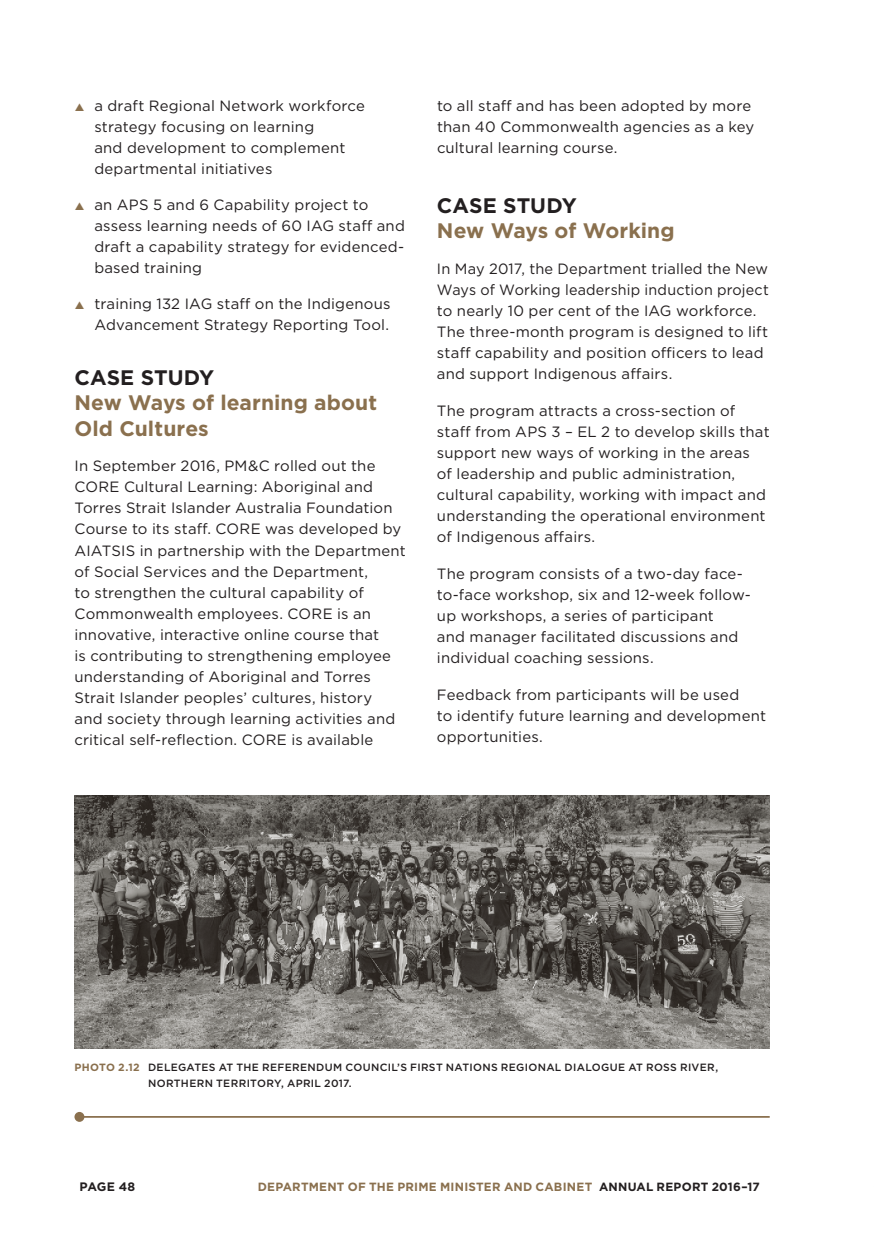
<style>
.page{position:relative;width:874px;height:1241px;background:#fff}
.page>*{position:absolute;margin:0;border:0;box-sizing:border-box;transform-origin:0 0}
.t1{font:700 21px/25.2px "Gotham";letter-spacing:.005em;color:#8a704e}
.t2{font:700 21px "Gotham";color:#231f20}
.t3{font:14.88px/21px "Gotham";letter-spacing:.015em;color:#231f20}
.t4{font:700 12.25px "Gotham";letter-spacing:.01em;color:#231f20}
.t5{font:700 11.9px "Gotham";letter-spacing:.02em;color:#8a704e}
.t6{font:500 10.5px/15.8px "Gotham";letter-spacing:.03em;color:#231f20}
.s1{font-weight:700;color:#8a704e}
.s2{color:#231f20}
</style>
<div class="page">
<img style="left:74px;top:795px;width:695px;height:252px">
<svg style="left:74px;top:1111px;width:10px;height:10px"></svg>
<hr style="left:79px;top:1115px;width:690px;height:2px;background:#8a704e">
<p class="t3" style="left:94px;top:95px;width:272px">a draft Regional Network workforce strategy focusing on learning<br>and development to complement departmental initiatives</p>
<p class="t3" style="left:94px;top:194px;width:312px">an APS 5 and 6 Capability project to assess learning needs of 60 IAG staff and draft a capability strategy for evidenced&shy;based training</p>
<p class="t3" style="left:94px;top:293px;width:297px">training 132 IAG staff on the Indigenous<br>Advancement Strategy Reporting Tool.</p>
<h3 class="t2" style="left:74px;top:363px;width:141px">CASE STUDY</h3>
<h4 class="t1" style="left:74px;top:390px;width:304px">New Ways of learning about<br>Old Cultures</h4>
<p class="t3" style="left:74px;top:455px;width:333px">In September 2016, PM&amp;C rolled out the CORE Cultural Learning: Aboriginal and Torres Strait Islander Australia Foundation Course to its staff. CORE was developed by AIATSIS in partnership with the Department of Social Services and the Department,<br>to strengthen the cultural capability of Commonwealth employees. CORE is an innovative, interactive online course that<br>is contributing to strengthening employee understanding of Aboriginal and Torres Strait Islander peoples’ cultures, history<br>and society through learning activities and critical self-reflection. CORE is available</p>
<p class="t3" style="left:437px;top:95px;width:318px">to all staff and has been adopted by more than 40 Commonwealth agencies as a key cultural learning course.</p>
<h3 class="t2" style="left:437px;top:192px;width:141px">CASE STUDY</h3>
<h4 class="t1" style="left:437px;top:218px;width:239px">New Ways of Working</h4>
<p class="t3" style="left:437px;top:258px;width:333px">In May 2017, the Department trialled the New Ways of Working leadership induction project to nearly 10 per cent of the IAG workforce.<br>The three-month program is designed to lift staff capability and position officers to lead and support Indigenous affairs.</p>
<p class="t3" style="left:437px;top:400px;width:334px">The program attracts a cross-section of staff from APS 3 – EL 2 to develop skills that support new ways of working in the areas<br>of leadership and public administration, cultural capability, working with impact and understanding the operational environment of Indigenous affairs.</p>
<p class="t3" style="left:437px;top:563px;width:315px">The program consists of a two-day face&shy;to-face workshop, six and 12-week follow&shy;up workshops, a series of participant<br>and manager facilitated discussions and individual coaching sessions.</p>
<p class="t3" style="left:437px;top:684px;width:330px">Feedback from participants will be used<br>to identify future learning and development opportunities.</p>
<p class="t6" style="left:148px;top:1059px;width:571px;text-indent:-74px"><span class="s1">PHOTO 2.12</span> DELEGATES AT THE REFERENDUM COUNCIL’S FIRST NATIONS REGIONAL DIALOGUE AT ROSS RIVER,<br>NORTHERN TERRITORY, APRIL 2017.</p>
<p class="t4" style="left:79px;top:1178px;width:57px">PAGE 48</p>
<p class="t5" style="left:257px;top:1178px;width:503px">DEPARTMENT OF THE PRIME MINISTER AND CABINET <span class="s2">ANNUAL REPORT 2016–17</span></p>
</div>
